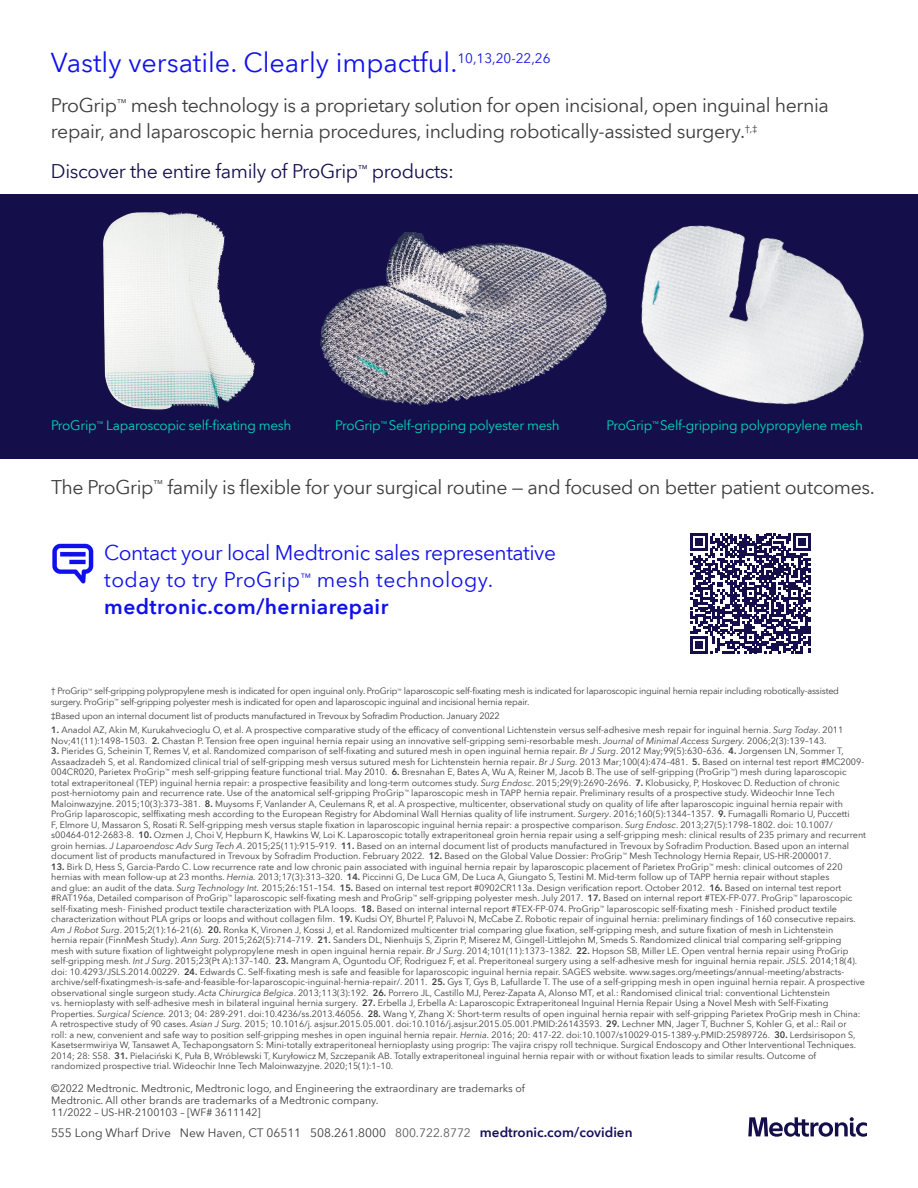
<style>
.page{position:relative;width:918px;height:1188px;background:#fff}
.page>*{position:absolute;margin:0;border:0;box-sizing:border-box;transform-origin:0 0}
.Subhead{font:27px "Avenir Next World";color:#1010eb}
.Body{font:21px/27px "Avenir Next World";letter-spacing:-.02em;color:#1010eb}
.Body-2{font:19.5px/25.5px "Avenir Next World";letter-spacing:-.02em;color:#3c3c3c}
.Body-3{font:19.5px "Avenir Next World";letter-spacing:-.02em;color:#140f4b}
.Body-4{font:13.5px "Avenir Next World";letter-spacing:-.02em;color:#00dcb9}
.Legal__Address{font:12px "Avenir Next World";color:#3c3c3c}
.Legal_Attribution{font:10.5px/12px "Avenir Next World";color:#3c3c3c}
.Legal_References{font:9px/10.5px "Avenir Next World";color:#3c3c3c}
.Legal_Attribution-2{font:9px/10.5px "Avenir Next World";letter-spacing:-.02em;color:#3c3c3c}
.s1{font-weight:600}
.s2{font-style:italic}
.s3{color:#58595b}
.s4{font-weight:600;font-size:13.5px;color:#170f5f}
</style>
<div class="page">
<div style="left:0;top:194px;width:918px;height:265px;background:#140f4b"></div>
<svg style="left:748px;top:1117px;width:119px;height:20px"></svg>
<img style="left:52px;top:543px;width:42px;height:41px">
<img style="left:103px;top:212px;width:152px;height:198px">
<img style="left:320px;top:232px;width:287px;height:174px">
<img style="left:641px;top:225px;width:223px;height:180px">
<svg style="left:691px;top:534px;width:119px;height:119px"></svg>
<p class="Subhead" style="left:51px;top:41px;width:501px">Vastly versatile. Clearly impactful.<sup>10,13,20-22,26</sup></p>
<p class="Body-2" style="left:51px;top:93px;width:779px">ProGrip<sup>™</sup> mesh technology is a proprietary solution for open incisional, open inguinal hernia repair, and laparoscopic hernia procedures, including robotically-assisted surgery.<sup>†,‡</sup></p>
<p class="Body-3" style="left:51px;top:156px;width:405px">Discover the entire family of ProGrip<sup>™</sup> products:</p>
<p class="Body-4" style="left:51px;top:415px;width:242px">ProGrip<sup>™</sup> Laparoscopic self-fixating mesh</p>
<p class="Body-4" style="left:607px;top:415px;width:258px">ProGrip<sup>™</sup> Self-gripping polypropylene mesh</p>
<p class="Body-4" style="left:335px;top:415px;width:226px">ProGrip<sup>™</sup> Self-gripping polyester mesh</p>
<p class="Body-2" style="left:51px;top:474px;width:825px">The ProGrip<sup>™</sup> family is flexible for your surgical routine — and focused on better patient outcomes.</p>
<p class="Body" style="left:104px;top:540px;width:453px">Contact your local Medtronic sales representative today to try ProGrip<sup>™</sup> mesh technology. <span class="s1">medtronic.com/herniarepair</span></p>
<p class="Legal_Attribution-2" style="left:51px;top:686px;width:790px">† ProGrip<sup>™</sup> self-gripping polypropylene mesh is indicated for open inguinal only. ProGrip<sup>™</sup> laparoscopic self-fixating mesh is indicated for laparoscopic inguinal hernia repair including robotically-assisted surgery. ProGrip<sup>™</sup> self-gripping polyester mesh is indicated for open and laparoscopic inguinal and incisional hernia repair.</p>
<p class="Legal_Attribution-2" style="left:51px;top:711px;width:451px">‡Based upon an internal document list of products manufactured in Trevoux by Sofradim Production. January 2022</p>
<p class="Legal_References" style="left:51px;top:725px;width:794px"><span class="s1">1.</span> Anadol AZ, Akin M, Kurukahvecioglu O, et al. A prospective comparative study of the efficacy of conventional Lichtenstein versus self-adhesive mesh repair for inguinal hernia. <span class="s2">Surg Today</span>. 2011<br>Nov;41(11):1498–1503. <span class="s1">2.</span> Chastan P. Tension free open inguinal hernia repair using an innovative self-gripping semi-resorbable mesh. <span class="s2">Journal of Minimal Access Surgery.</span> 2006;2(3):139–143.</p>
<p class="Legal_References" style="left:51px;top:746px;width:816px"><span class="s1">3.</span> Pierides G, Scheinin T, Remes V, et al. Randomized comparison of self-fixating and sutured mesh in open inguinal hernia repair. <span class="s2">Br J Surg</span>. 2012 May;99(5):630–636. <span class="s1">4.</span> Jorgensen LN, Sommer T, Assaadzadeh S, et al. Randomized clinical trial of self-gripping mesh versus sutured mesh for Lichtenstein hernia repair. <span class="s2">Br J Surg.</span> 2013 Mar;100(4):474–481. <span class="s1">5.</span> Based on internal test report #MC2009- 004CR020, Parietex ProGrip<sup>™</sup> mesh self-gripping feature functional trial. May 2010. <span class="s1">6.</span> Bresnahan E, Bates A, Wu A, Reiner M, Jacob B. The use of self-gripping (ProGrip<sup>™</sup>) mesh during laparoscopic total extraperitoneal (TEP) inguinal hernia repair: a prospective feasibility and long-term outcomes study. <span class="s2">Surg Endosc</span>. 2015;29(9):2690–2696. <span class="s1">7.</span> Klobusicky, P, Hoskovec D. Reduction of chronic post-herniotomy pain and recurrence rate. Use of the anatomical self-gripping ProGrip<sup>™</sup> laparoscopic mesh in TAPP hernia repair. Preliminary results of a prospective study. Wideochir Inne Tech Maloinwazyjne. 2015;10(3):373–381. <span class="s1">8.</span> Muysoms F, Vanlander A, Ceulemans R, et al. A prospective, multicenter, observational study on quality of life after laparoscopic inguinal hernia repair with ProGrip laparoscopic, selffixating mesh according to the European Registry for Abdominal Wall Hernias quality of life instrument. <span class="s2">Surgery</span>. 2016;160(5):1344–1357. <span class="s1">9.</span> Fumagalli Romario U, Puccetti<br>F, Elmore U, Massaron S, Rosati R. Self-gripping mesh versus staple fixation in laparoscopic inguinal hernia repair: a prospective comparison. <span class="s2">Surg Endosc</span>. 2013;27(5):1798–1802. doi: 10.1007/ s00464-012-2683-8. <span class="s1">10.</span> Ozmen J, Choi V, Hepburn K, Hawkins W, Loi K. Laparoscopic totally extraperitoneal groin hernia repair using a self-gripping mesh: clinical results of 235 primary and recurrent groin hernias. <span class="s2">J Laparoendosc Adv Surg Tech A</span>. 2015;25(11):915–919. <span class="s1">11.</span> Based on an internal document list of products manufactured in Trevoux by Sofradim Production. Based upon an internal document list of products manufactured in Trevoux by Sofradim Production. February 2022. <span class="s1">12.</span> Based on the Global Value Dossier: ProGrip<sup>™</sup> Mesh Technology Hernia Repair, US-HR-2000017.</p>
<p class="Legal_References" style="left:51px;top:861px;width:815px"><span class="s1">13.</span> Birk D, Hess S, Garcia-Pardo C. Low recurrence rate and low chronic pain associated with inguinal hernia repair by laparoscopic placement of Parietex ProGrip<sup>™</sup> mesh: clinical outcomes of 220 hernias with mean follow-up at 23 months. <span class="s2">Hernia.</span> 2013;17(3):313–320. <span class="s1">14.</span> Piccinni G, De Luca GM, De Luca A, Giungato S, Testini M. Mid-term follow up of TAPP hernia repair without staples<br>and glue: an audit of the data. <span class="s2">Surg Technology Int.</span> 2015;26:151–154. <span class="s1">15.</span> Based on internal test report #0902CR113a. Design verification report. October 2012. <span class="s1">16.</span> Based on internal test report #RAT196a, Detailed comparison of ProGrip<sup>™</sup> laparoscopic self-fixating mesh and ProGrip<sup>™</sup> self-gripping polyester mesh. July 2017. <span class="s1">17.</span> Based on internal report #TEX-FP-077. ProGrip<sup>™</sup> laparoscopic self-fixating mesh- Finished product textile characterization with PLA loops. <span class="s1">18.</span> Based on internal internal report #TEX-FP-074. ProGrip<sup>™</sup> laparoscopic self-fixating mesh - Finished product textile characterization without PLA grips or loops and without collagen film. <span class="s1">19.</span> Kudsi OY, Bhurtel P, Paluvoi N, McCabe Z. Robotic repair of inguinal hernia: preliminary findings of 160 consecutive repairs.<br><span class="s2">Am J Robot Surg</span>. 2015;2(1):16–21(6). <span class="s1">20.</span> Ronka K, Vironen J, Kossi J, et al. Randomized multicenter trial comparing glue fixation, self-gripping mesh, and suture fixation of mesh in Lichtenstein<br>hernia repair (FinnMesh Study). <span class="s2">Ann Surg.</span> 2015;262(5):714–719. <span class="s1">21.</span> Sanders DL, Nienhuijs S, Ziprin P, Miserez M, Gingell-Littlejohn M, Smeds S. Randomized clinical trial comparing self-gripping mesh with suture fixation of lightweight polypropylene mesh in open inguinal hernia repair. <span class="s2">Br J Surg</span>. 2014;101(11):1373–1382. <span class="s1">22.</span> Hopson SB, Miller LE. Open ventral hernia repair using ProGrip self-gripping mesh. <span class="s2">Int J Surg</span>. 2015;23(Pt A):137–140. <span class="s1">23.</span> Mangram A, Oguntodu OF, Rodriguez F, et al. Preperitoneal surgery using a self-adhesive mesh for inguinal hernia repair. <span class="s2">JSLS.</span> 2014;18(4). doi: 10.4293/JSLS.2014.00229. <span class="s1">24.</span> Edwards C. Self-fixating mesh is safe and feasible for laparoscopic inguinal hernia repair. SAGES website. www.sages.org/meetings/annual-meeting/abstracts&shy;archive/self-fixatingmesh-is-safe-and-feasible-for-laparoscopic-inguinal-hernia-repair/. 2011. <span class="s1">25.</span> Gys T, Gys B, Lafullarde T. The use of a self-gripping mesh in open inguinal hernia repair. A prospective observational single surgeon study. <span class="s2">Acta Chirurgica Belgica</span>. 2013;113(3):192. <span class="s1">26.</span> Porrero JL, Castillo MJ, Perez-Zapata A, Alonso MT, et al.: Randomised clinical trial: conventional Lichtenstein<br>vs. hernioplasty with self-adhesive mesh in bilateral inguinal hernia surgery. <span class="s1">27.</span> Erbella J, Erbella A: Laparoscopic Extraperitoneal Inguinal Hernia Repair Using a Novel Mesh with Self-Fixating Properties. <span class="s2">Surgical Science.</span> 2013; 04: 289-291. doi:10.4236/ss.2013.46056. <span class="s1">28.</span> Wang Y, Zhang X: Short-term results of open inguinal hernia repair with self-gripping Parietex ProGrip mesh in China:<br>A retrospective study of 90 cases. <span class="s2">Asian J Surg.</span> 2015; 10.1016/j. asjsur.2015.05.001. doi:10.1016/j.asjsur.2015.05.001.PMID:26143593. <span class="s1">29.</span> Lechner MN, Jager T, Buchner S, Kohler G, et al.: Rail or<br>roll: a new, convenient and safe way to position self-gripping meshes in open inguinal hernia repair. <span class="s2">Hernia.</span> 2016; 20: 417-22. doi:10.1007/s10029-015-1389-y.PMID:25989726. <span class="s1">30.</span> Lerdsirisopon S, Kasetsermwiriya W, Tansawet A, Techapongsatorn S: Mini-totally extraperitoneal hernioplasty using progrip: The vajira crispy roll technique. Surgical Endoscopy and Other Interventional Techniques.<br>2014; 28: S58. <span class="s1">31.</span> Pielaciński K, Puła B, Wróblewski T, Kuryłowicz M, Szczepanik AB. Totally extraperitoneal inguinal hernia repair with or without fixation leads to similar results. Outcome of randomized prospective trial. Wideochir Inne Tech Maloinwazyjne. 2020;15(1):1–10.</p>
<p class="Legal_Attribution" style="left:51px;top:1082px;width:475px">©2022 Medtronic. Medtronic, Medtronic logo, and Engineering the extraordinary are trademarks of<br>Medtronic. All other brands are trademarks of a Medtronic company.<br>11/2022 – US-HR-2100103 – [WF# 3611142]</p>
<p class="Legal__Address" style="left:51px;top:1123px;width:583px">555 Long Wharf Drive New Haven, CT 06511 508.261.8000 <span class="s3">800.722.8772</span> <span class="s4">medtronic.com/covidien</span></p>
</div>
